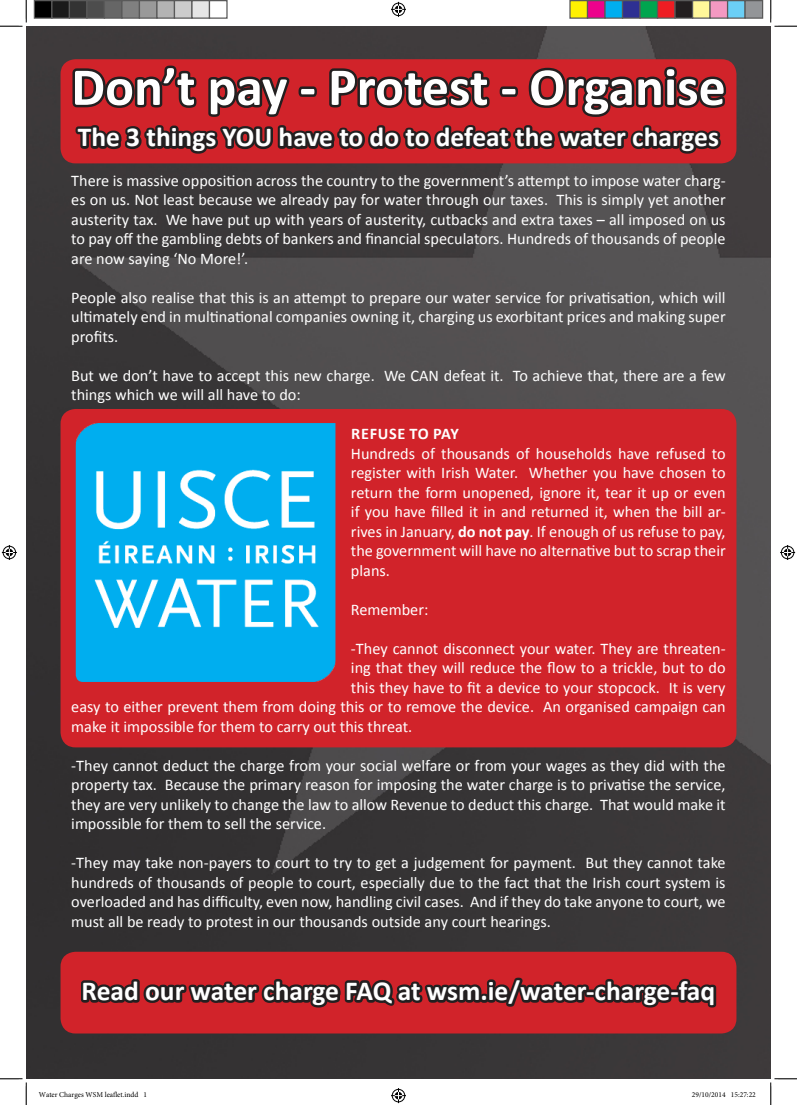
<style>
.page{position:relative;width:797px;height:1105px;background:#fff}
.page>*{position:absolute;margin:0;border:0;box-sizing:border-box;transform-origin:0 0}
.t1{font:700 53.75px "Calibri";color:#fff}
.t2{font:700 27.5px "Calibri";color:#fff}
.t3{font:16.25px/19.5px "Calibri";color:#fff;text-align:justify}
.t4{font:700 16.25px "Calibri";letter-spacing:.04em;color:#fff}
.t5{font:7.5px "Minion Pro";color:#000}
.s1{font-weight:700}
</style>
<div class="page">
<img style="left:26px;top:26px;width:744px;height:1053px">
<div style="left:61px;top:59px;width:675px;height:104px;background:#d1232a;border-radius:15px"></div>
<div style="left:61px;top:409px;width:675px;height:338px;background:#d1232a;border-radius:15px"></div>
<img style="left:76px;top:423px;width:259px;height:259px">
<svg style="left:68px;top:61px;width:662px;height:120px"></svg>
<div style="left:61px;top:952px;width:675px;height:81px;background:#d1232a;border-radius:15px"></div>
<svg style="left:76px;top:947px;width:644px;height:87px"></svg>
<svg style="left:0;top:0;width:27px;height:27px"></svg>
<svg style="left:0;top:1078px;width:27px;height:27px"></svg>
<svg style="left:770px;top:0;width:27px;height:27px"></svg>
<svg style="left:770px;top:1078px;width:27px;height:27px"></svg>
<svg style="left:391px;top:2px;width:15px;height:15px"></svg>
<svg style="left:391px;top:1088px;width:15px;height:15px"></svg>
<svg style="left:2px;top:545px;width:15px;height:15px"></svg>
<svg style="left:780px;top:545px;width:15px;height:15px"></svg>
<div style="left:34px;top:1px;width:18px;height:17px;background:#000"></div>
<div style="left:34px;top:0;width:18px;height:19px;border:1px solid #595959"></div>
<div style="left:52px;top:1px;width:17px;height:17px;background:#1a1a1a"></div>
<div style="left:51px;top:0;width:19px;height:19px;border:1px solid #595959"></div>
<div style="left:69px;top:1px;width:18px;height:17px;background:#333"></div>
<div style="left:69px;top:0;width:19px;height:19px;border:1px solid #595959"></div>
<div style="left:87px;top:1px;width:17px;height:17px;background:#4d4d4d"></div>
<div style="left:86px;top:0;width:19px;height:19px;border:1px solid #595959"></div>
<div style="left:104px;top:1px;width:18px;height:17px;background:#666"></div>
<div style="left:104px;top:0;width:18px;height:19px;border:1px solid #595959"></div>
<div style="left:122px;top:1px;width:17px;height:17px;background:#808080"></div>
<div style="left:121px;top:0;width:19px;height:19px;border:1px solid #595959"></div>
<div style="left:139px;top:1px;width:18px;height:17px;background:#999"></div>
<div style="left:139px;top:0;width:19px;height:19px;border:1px solid #595959"></div>
<div style="left:157px;top:1px;width:17px;height:17px;background:#b3b3b3"></div>
<div style="left:156px;top:0;width:19px;height:19px;border:1px solid #595959"></div>
<div style="left:174px;top:1px;width:18px;height:17px;background:#ccc"></div>
<div style="left:174px;top:0;width:18px;height:19px;border:1px solid #595959"></div>
<div style="left:192px;top:1px;width:17px;height:17px;background:#e6e6e6"></div>
<div style="left:191px;top:0;width:19px;height:19px;border:1px solid #595959"></div>
<div style="left:209px;top:0;width:19px;height:19px;border:1px solid #595959"></div>
<div style="left:570px;top:1px;width:17px;height:17px;background:#fff101"></div>
<div style="left:569px;top:0;width:19px;height:19px;border:1px solid #595959"></div>
<div style="left:587px;top:1px;width:18px;height:17px;background:#ed028c"></div>
<div style="left:587px;top:0;width:18px;height:19px;border:1px solid #595959"></div>
<div style="left:605px;top:1px;width:17px;height:17px;background:#00aeef"></div>
<div style="left:604px;top:0;width:19px;height:19px;border:1px solid #595959"></div>
<div style="left:622px;top:1px;width:18px;height:17px;background:#2e3092"></div>
<div style="left:622px;top:0;width:18px;height:19px;border:1px solid #595959"></div>
<div style="left:640px;top:1px;width:17px;height:17px;background:#00a54f"></div>
<div style="left:639px;top:0;width:19px;height:19px;border:1px solid #595959"></div>
<div style="left:657px;top:1px;width:18px;height:17px;background:#ee1d23"></div>
<div style="left:657px;top:0;width:18px;height:19px;border:1px solid #595959"></div>
<div style="left:675px;top:1px;width:17px;height:17px;background:#231f20"></div>
<div style="left:674px;top:0;width:19px;height:19px;border:1px solid #595959"></div>
<div style="left:692px;top:1px;width:18px;height:17px;background:#fff79a"></div>
<div style="left:692px;top:0;width:18px;height:19px;border:1px solid #595959"></div>
<div style="left:710px;top:1px;width:17px;height:17px;background:#f499c2"></div>
<div style="left:709px;top:0;width:19px;height:19px;border:1px solid #595959"></div>
<div style="left:727px;top:1px;width:18px;height:17px;background:#6bcff6"></div>
<div style="left:727px;top:0;width:18px;height:19px;border:1px solid #595959"></div>
<div style="left:745px;top:1px;width:17px;height:17px;background:#939598"></div>
<div style="left:744px;top:0;width:19px;height:19px;border:1px solid #595959"></div>
<div style="left:38px;top:1052px;width:109px;height:27px;background:#333132"></div>
<p class="t1" style="left:71px;top:53px;width:656px">Don’t pay - Protest - Organise</p>
<p class="t2" style="left:78px;top:120px;width:642px">The 3 things YOU have to do to defeat the water charges</p>
<p class="t3" style="left:71px;top:170px;width:656px">There is massive opposition across the country to the government’s attempt to impose water charg&shy;es on us. Not least because we already pay for water through our taxes. This is simply yet another austerity tax. We have put up with years of austerity, cutbacks and extra taxes – all imposed on us to pay off the gambling debts of bankers and financial speculators. Hundreds of thousands of people are now saying ‘No More!’.</p>
<p class="t3" style="left:71px;top:287px;width:656px">People also realise that this is an attempt to prepare our water service for privatisation, which will ultimately end in multinational companies owning it, charging us exorbitant prices and making super profits.</p>
<p class="t3" style="left:71px;top:365px;width:656px">But we don’t have to accept this new charge. We CAN defeat it. To achieve that, there are a few things which we will all have to do:</p>
<p class="t4" style="left:351px;top:423px;width:109px">REFUSE TO PAY</p>
<p class="t3" style="left:351px;top:443px;width:376px">Hundreds of thousands of households have refused to register with Irish Water. Whether you have chosen to return the form unopened, ignore it, tear it up or even if you have filled it in and returned it, when the bill ar&shy;rives in January, <span class="s1">do not pay</span>. If enough of us refuse to pay, the government will have no alternative but to scrap their plans.</p>
<p class="t3" style="left:351px;top:599px;width:79px">Remember:</p>
<p class="t3" style="left:351px;top:638px;width:376px">-They cannot disconnect your water. They are threaten-</p>
<p class="t3" style="left:351px;top:658px;width:376px">ing that they will reduce the flow to a trickle, but to do</p>
<p class="t3" style="left:351px;top:677px;width:376px">this they have to fit a device to your stopcock. It is very</p>
<p class="t3" style="left:71px;top:697px;width:656px">easy to either prevent them from doing this or to remove the device. An organised campaign can</p>
<p class="t3" style="left:71px;top:716px;width:342px">make it impossible for them to carry out this threat.</p>
<p class="t3" style="left:71px;top:755px;width:656px">-They cannot deduct the charge from your social welfare or from your wages as they did with the property tax. Because the primary reason for imposing the water charge is to privatise the service, they are very unlikely to change the law to allow Revenue to deduct this charge. That would make it impossible for them to sell the service.</p>
<p class="t3" style="left:71px;top:853px;width:656px">-They may take non-payers to court to try to get a judgement for payment. But they cannot take hundreds of thousands of people to court, especially due to the fact that the Irish court system is overloaded and has difficulty, even now, handling civil cases. And if they do take anyone to court, we must all be ready to protest in our thousands outside any court hearings.</p>
<p class="t2" style="left:82px;top:973px;width:635px">Read our water charge FAQ at wsm.ie/water-charge-faq</p>
<p class="t5" style="left:39px;top:1090px;width:110px">Water Charges WSM leaflet.indd 1</p>
<p class="t5" style="left:692px;top:1090px;width:65px">29/10/2014 15:27:22</p>
</div>
